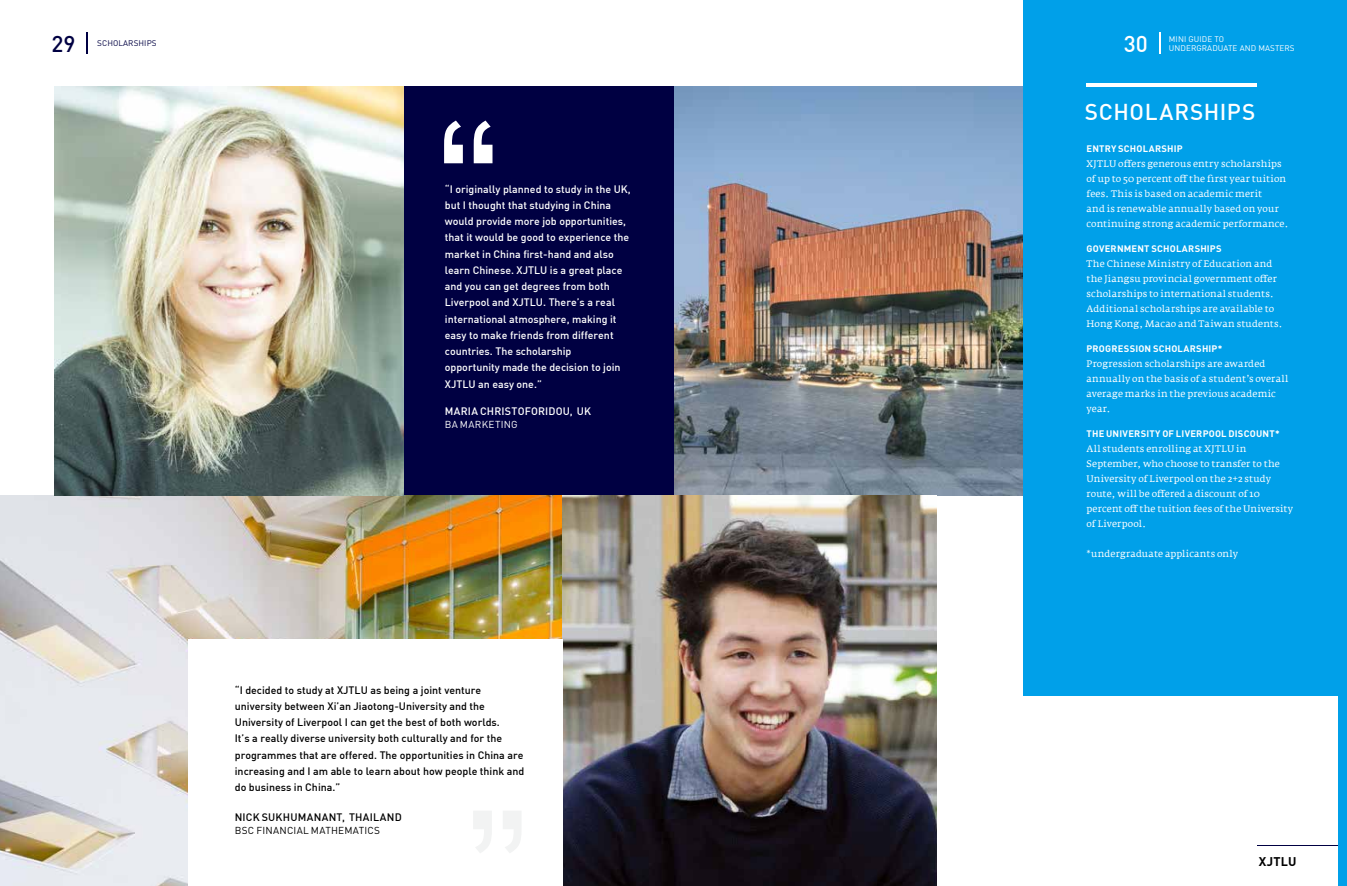
<style>
.page{position:relative;width:1347px;height:886px;background:#fff}
.page>*{position:absolute;margin:0;border:0;box-sizing:border-box;transform-origin:0 0}
.t1{font:187.5px "Hiragino Sans GB W3";color:#fff}
.t2{font:500 22.5px "DIN";letter-spacing:.025em;color:#fff}
.t3{font:500 22.5px "DIN";color:#000042}
.t4{font:700 12.5px "DIN";letter-spacing:.025em;color:#000}
.t5{font:500 10.62px/16.2px "DIN";color:#fff}
.t6{font:500 10.62px/16.2px "DIN";color:#000}
.t7{font:500 10.62px "DIN";letter-spacing:.025em;color:#000}
.t8{font:10px "DIN";letter-spacing:.03em;color:#000}
.t9{font:10px "DIN";letter-spacing:.03em;color:#fff}
.t10{font:9.38px/15px "Fedra Serif A";letter-spacing:.015em;color:#fff}
.t11{font:700 9.38px "DIN";letter-spacing:.02em;color:#fff}
.t12{font:8.12px/9.8px "DIN";letter-spacing:.01em;color:#fff}
.t13{font:8.12px "DIN";letter-spacing:.01em;color:#000042}
</style>
<div class="page">
<hr style="left:1257px;top:845px;width:89px;height:1px;background:#000042">
<img style="left:784px;top:86px;width:239px;height:153px">
<img style="left:0;top:495px;width:937px;height:391px">
<img style="left:55px;top:86px;width:349px;height:409px">
<div style="left:404px;top:86px;width:269px;height:409px;background:#000042"></div>
<div style="left:188px;top:639px;width:374px;height:247px;background:#fff"></div>
<div style="left:1023px;top:0;width:323px;height:695px;background:#00a0e9"></div>
<hr style="left:1086px;top:83px;width:170px;height:3px;background:#fff">
<div style="left:1338px;top:0;width:8px;height:886px;background:#00a0e9"></div>
<img style="left:365px;top:239px;width:658px;height:408px">
<svg style="left:1159px;top:32px;width:1px;height:22px"></svg>
<hr style="left:86px;top:32px;width:2px;height:22px;background:#000042">
<svg style="left:532px;top:86px;width:252px;height:280px"></svg>
<h2 class="t3" style="left:51px;top:29px;width:25px">29</h2>
<p class="t13" style="left:97px;top:38px;width:61px">SCHOLARSHIPS</p>
<h2 class="t2" style="left:1123px;top:29px;width:25px">30</h2>
<p class="t12" style="left:1168px;top:34px;width:127px">MINI GUIDE TO<br>UNDERGRADUATE AND MASTERS</p>
<h1 class="t1" style="left:315px;top:92px;width:189px">“</h1>
<p class="t5" style="left:445px;top:180px;width:187px">“I originally planned to study in the UK, but I thought that studying in China would provide more job opportunities, that it would be good to experience the market in China first-hand and also learn Chinese. XJTLU is a great place and you can get degrees from both Liverpool and XJTLU. There’s a real international atmosphere, making it easy to make friends from different countries. The scholarship<br>opportunity made the decision to join XJTLU an easy one.”</p>
<p class="t5" style="left:445px;top:403px;width:148px">MARIA CHRISTOFORIDOU, UK</p>
<p class="t9" style="left:445px;top:418px;width:74px">BA MARKETING</p>
<p class="t6" style="left:235px;top:681px;width:291px">“I decided to study at XJTLU as being a joint venture university between Xi’an Jiaotong-University and the University of Liverpool I can get the best of both worlds.<br>It’s a really diverse university both culturally and for the programmes that are offered. The opportunities in China are increasing and I am able to learn about how people think and do business in China.”</p>
<p class="t7" style="left:235px;top:810px;width:168px">NICK SUKHUMANANT, THAILAND</p>
<p class="t8" style="left:235px;top:824px;width:147px">BSC FINANCIAL MATHEMATICS</p>
<h2 class="t2" style="left:1084px;top:97px;width:172px">SCHOLARSHIPS</h2>
<p class="t11" style="left:1086px;top:143px;width:98px">ENTRY SCHOLARSHIP</p>
<p class="t10" style="left:1086px;top:156px;width:203px">XJTLU offers generous entry scholarships of up to 50 percent off the first year tuition fees. This is based on academic merit<br>and is renewable annually based on your continuing strong academic performance.</p>
<p class="t11" style="left:1086px;top:243px;width:137px">GOVERNMENT SCHOLARSHIPS</p>
<p class="t10" style="left:1086px;top:256px;width:197px">The Chinese Ministry of Education and the Jiangsu provincial government offer scholarships to international students.<br>Additional scholarships are available to Hong Kong, Macao and Taiwan students.</p>
<p class="t11" style="left:1086px;top:343px;width:137px">PROGRESSION SCHOLARSHIP*</p>
<p class="t10" style="left:1086px;top:356px;width:203px">Progression scholarships are awarded annually on the basis of a student’s overall average marks in the previous academic year.</p>
<p class="t11" style="left:1086px;top:428px;width:195px">THE UNIVERSITY OF LIVERPOOL DISCOUNT*</p>
<p class="t10" style="left:1086px;top:441px;width:208px">All students enrolling at XJTLU in September, who choose to transfer to the University of Liverpool on the 2+2 study route, will be offered a discount of 10 percent off the tuition fees of the University of Liverpool.</p>
<p class="t10" style="left:1086px;top:546px;width:153px">*undergraduate applicants only</p>
<h3 class="t4" style="left:1258px;top:853px;width:39px">XJTLU</h3>
</div>
